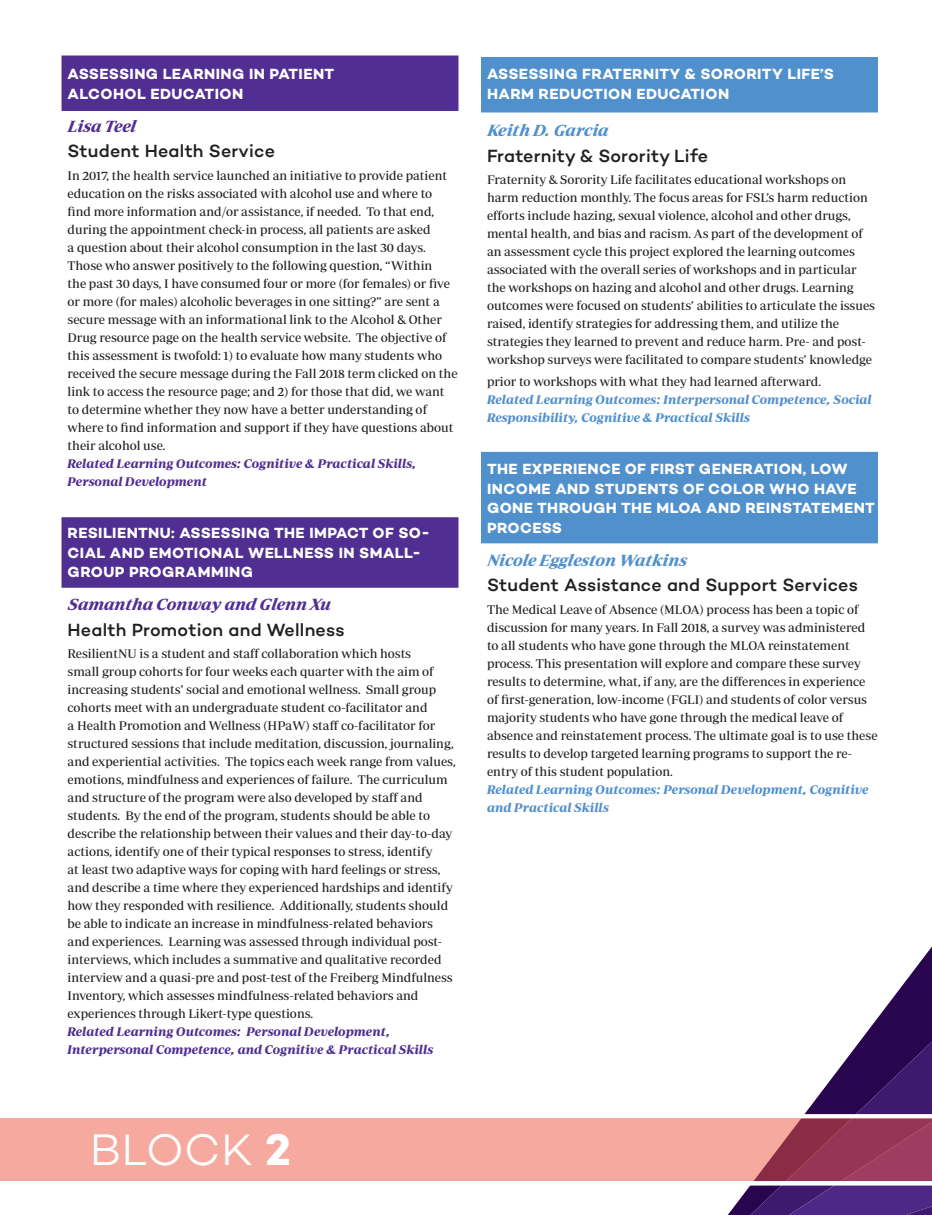
<style>
.page{position:relative;width:932px;height:1215px;background:#fff}
.page>*{position:absolute;margin:0;border:0;box-sizing:border-box;transform-origin:0 0}
.t1{font:300 45px "Campton";letter-spacing:.01em;color:#fff}
.department{font:500 18px "Campton";letter-spacing:.01em;color:#231f20}
.Leaders_Dark_blue{font:italic 700 16.5px "Periodico Display";letter-spacing:-.02em;color:#5090cc}
.Leaders{font:italic 700 16.5px "Periodico Display";color:#502e92}
.Title_4_lines_Dark_b{font:700 15px/19.5px "Campton";letter-spacing:.03em;color:#fff}
.Title_3_lines_PURPLE{font:700 15px/19.5px "Campton";letter-spacing:.03em;color:#fff}
.Title_2_lines_Dark_b{font:700 15px/19.5px "Campton";letter-spacing:.025em;color:#fff}
.Title_2_lines{font:700 15px/19.5px "Campton";letter-spacing:.03em;color:#fff}
.basic{font:12.75px/18px "Periodico Display";color:#231f20}
.Outcomes_Light_Blue{font:italic 700 12.75px/18px "Periodico Display";color:#502e92}
.Outcomes_Dark_Blue{font:italic 700 12.75px/18px "Periodico Display";color:#5090cc}
.s1{font-weight:700}
</style>
<div class="page">
<svg style="left:728px;top:946px;width:204px;height:269px"></svg>
<svg style="left:750px;top:1042px;width:182px;height:173px"></svg>
<div style="left:62px;top:55px;width:396px;height:56px;background:#502e92"></div>
<div style="left:62px;top:517px;width:396px;height:71px;background:#502e92"></div>
<div style="left:481px;top:57px;width:397px;height:55px;background:#5090cc"></div>
<div style="left:481px;top:452px;width:397px;height:91px;background:#5090cc"></div>
<svg style="left:728px;top:1114px;width:204px;height:72px"></svg>
<svg style="left:0;top:1118px;width:932px;height:63px;background:#e69692"></svg>
<p class="Title_2_lines" style="left:68px;top:64px;width:268px">ASSESSING LEARNING IN PATIENT<br>ALCOHOL EDUCATION</p>
<p class="Leaders" style="left:68px;top:117px;width:72px">Lisa Teel</p>
<p class="department" style="left:68px;top:140px;width:209px">Student Health Service</p>
<p class="basic" style="left:68px;top:166px;width:391px">In 2017, the health service launched an initiative to provide patient education on the risks associated with alcohol use and where to find more information and/or assistance, if needed. To that end, during the appointment check-in process, all patients are asked<br>a question about their alcohol consumption in the last 30 days.<br>Those who answer positively to the following question, “Within<br>the past 30 days, I have consumed four or more (for females) or five or more (for males) alcoholic beverages in one sitting?” are sent a secure message with an informational link to the Alcohol &amp; Other Drug resource page on the health service website. The objective of this assessment is twofold: 1) to evaluate how many students who received the secure message during the Fall 2018 term clicked on the link to access the resource page; and 2) for those that did, we want to determine whether they now have a better understanding of where to find information and support if they have questions about their alcohol use.</p>
<p class="Outcomes_Light_Blue" style="left:68px;top:454px;width:350px">Related Learning Outcomes: Cognitive &amp; Practical Skills,<br>Personal Development</p>
<p class="Title_3_lines_PURPLE" style="left:68px;top:523px;width:363px">RESILIENTNU: ASSESSING THE IMPACT OF SO-<br>CIAL AND EMOTIONAL WELLNESS IN SMALL-<br>GROUP PROGRAMMING</p>
<p class="Leaders" style="left:68px;top:595px;width:267px">Samantha Conway and Glenn Xu</p>
<p class="department" style="left:68px;top:618px;width:278px">Health Promotion and Wellness</p>
<p class="basic" style="left:68px;top:644px;width:390px">ResilientNU is a student and staff collaboration which hosts<br>small group cohorts for four weeks each quarter with the aim of increasing students’ social and emotional wellness. Small group cohorts meet with an undergraduate student co-facilitator and<br>a Health Promotion and Wellness (HPaW) staff co-facilitator for structured sessions that include meditation, discussion, journaling, and experiential activities. The topics each week range from values, emotions, mindfulness and experiences of failure. The curriculum and structure of the program were also developed by staff and students. By the end of the program, students should be able to describe the relationship between their values and their day-to-day actions, identify one of their typical responses to stress, identify<br>at least two adaptive ways for coping with hard feelings or stress, and describe a time where they experienced hardships and identify how they responded with resilience. Additionally, students should be able to indicate an increase in mindfulness-related behaviors and experiences. Learning was assessed through individual post&shy;interviews, which includes a summative and qualitative recorded interview and a quasi-pre and post-test of the Freiberg Mindfulness Inventory, which assesses mindfulness-related behaviors and experiences through Likert-type questions.</p>
<p class="Outcomes_Light_Blue" style="left:68px;top:1022px;width:367px">Related Learning Outcomes: Personal Development,<br>Interpersonal Competence, and Cognitive &amp; Practical Skills</p>
<p class="Title_2_lines_Dark_b" style="left:487px;top:64px;width:348px">ASSESSING FRATERNITY &amp; SORORITY LIFE’S<br>HARM REDUCTION EDUCATION</p>
<p class="Leaders_Dark_blue" style="left:487px;top:122px;width:125px">Keith D.Garcia</p>
<p class="department" style="left:487px;top:144px;width:223px">Fraternity &amp; Sorority Life</p>
<p class="basic" style="left:487px;top:171px;width:389px">Fraternity &amp; Sorority Life facilitates educational workshops on harm reduction monthly. The focus areas for FSL’s harm reduction efforts include hazing, sexual violence, alcohol and other drugs, mental health, and bias and racism. As part of the development of an assessment cycle this project explored the learning outcomes associated with the overall series of workshops and in particular the workshops on hazing and alcohol and other drugs. Learning outcomes were focused on students’ abilities to articulate the issues raised, identify strategies for addressing them, and utilize the strategies they learned to prevent and reduce harm. Pre- and post&shy;workshop surveys were facilitated to compare students’ knowledge</p>
<p class="basic" style="left:487px;top:372px;width:335px">prior to workshops with what they had learned afterward.</p>
<p class="Outcomes_Dark_Blue" style="left:487px;top:390px;width:386px">Related Learning Outcomes: Interpersonal Competence, Social<br>Responsibility, Cognitive &amp; Practical Skills</p>
<p class="Title_4_lines_Dark_b" style="left:487px;top:459px;width:389px">THE EXPERIENCE OF FIRST GENERATION, LOW<br>INCOME AND STUDENTS OF COLOR WHO HAVE<br>GONE THROUGH THE MLOA AND REINSTATEMENT<br>PROCESS</p>
<p class="Leaders_Dark_blue" style="left:487px;top:551px;width:204px">Nicole Eggleston Watkins</p>
<p class="department" style="left:487px;top:574px;width:372px">Student Assistance and Support Services</p>
<p class="basic" style="left:487px;top:600px;width:392px">The Medical Leave of Absence (MLOA) process has been a topic of discussion for many years. In Fall 2018, a survey was administered to all students who have gone through the MLOA reinstatement process. This presentation will explore and compare these survey results to determine, what, if any, are the differences in experience of first-generation, low-income (FGLI) and students of color versus majority students who have gone through the medical leave of absence and reinstatement process. The ultimate goal is to use these results to develop targeted learning programs to support the re&shy;entry of this student population.</p>
<p class="Outcomes_Dark_Blue" style="left:487px;top:780px;width:383px">Related Learning Outcomes: Personal Development, Cognitive and Practical Skills</p>
<p class="t1" style="left:90px;top:1122px;width:203px">BLOCK <span class="s1">2</span></p>
</div>
